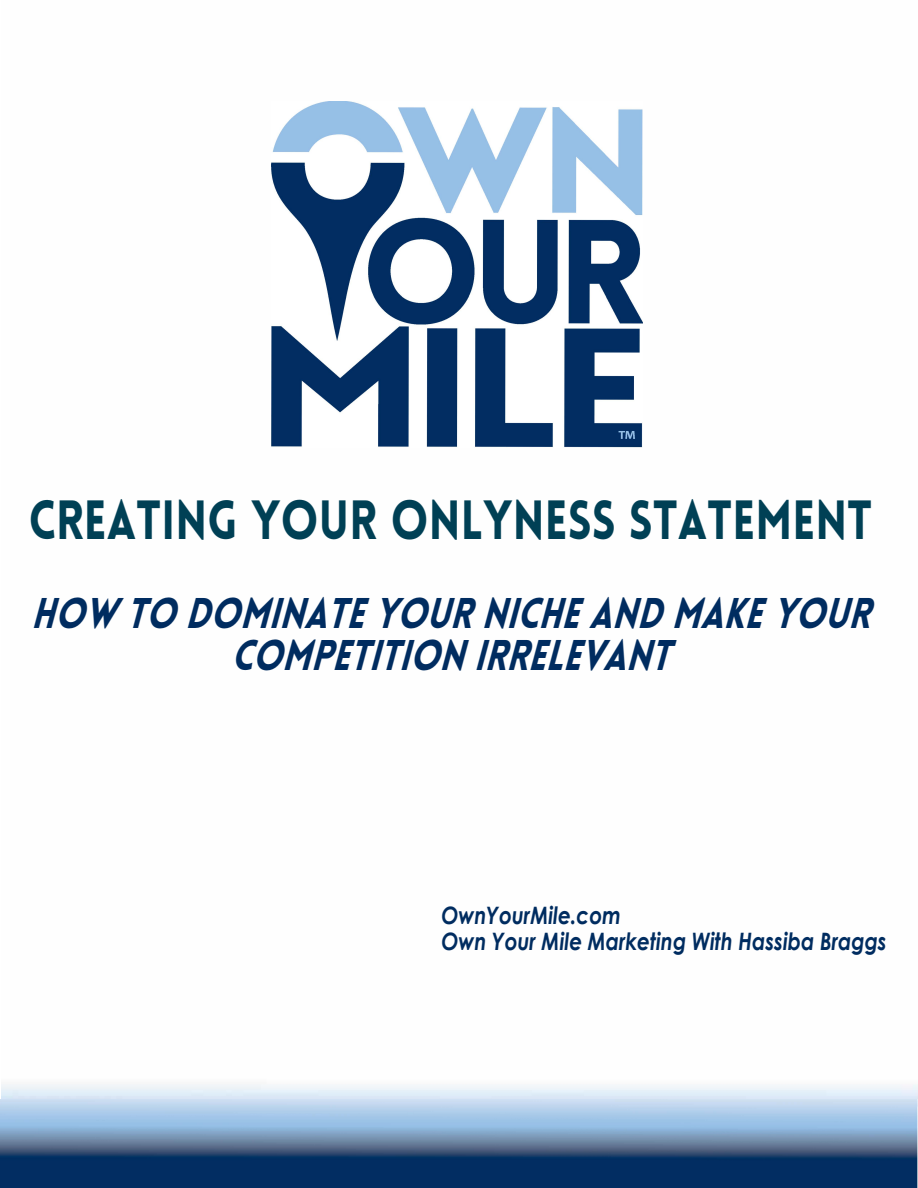
<style>
.page{position:relative;width:918px;height:1188px;background:#fff}
.page>*{position:absolute;margin:0;border:0;box-sizing:border-box;transform-origin:0 0}
.t1{font:900 54px "Lovelo";letter-spacing:.005em;color:#004055;scale:.84 1}
.t2{font:italic 900 42px/42.2px "Lovelo";color:#002c60;text-align:center;scale:.84 1}
.t3{font:italic 700 24px/26.5px "Century Gothic";color:#002c60;scale:.84 1}
</style>
<div class="page">
<img style="left:2px;top:101px;width:916px;height:1087px">
<img style="left:271px;top:102px;width:372px;height:345px">
<img style="left:0;top:1099px;width:918px;height:88px">
<p class="t1" style="left:29px;top:486px;width:1006px">CREATING YOUR ONLYNESS STATEMENT</p>
<p class="t2" style="left:31px;top:593px;width:1017px">HOW TO DOMINATEYOURNICHEANDMAKEYOUR<br>COMPETITIONIRRELEVANT</p>
<p class="t3" style="left:442px;top:901px;width:532px">OwnYourMile.com<br>Own Your Mile Marketing With Hassiba Braggs</p>
</div>
